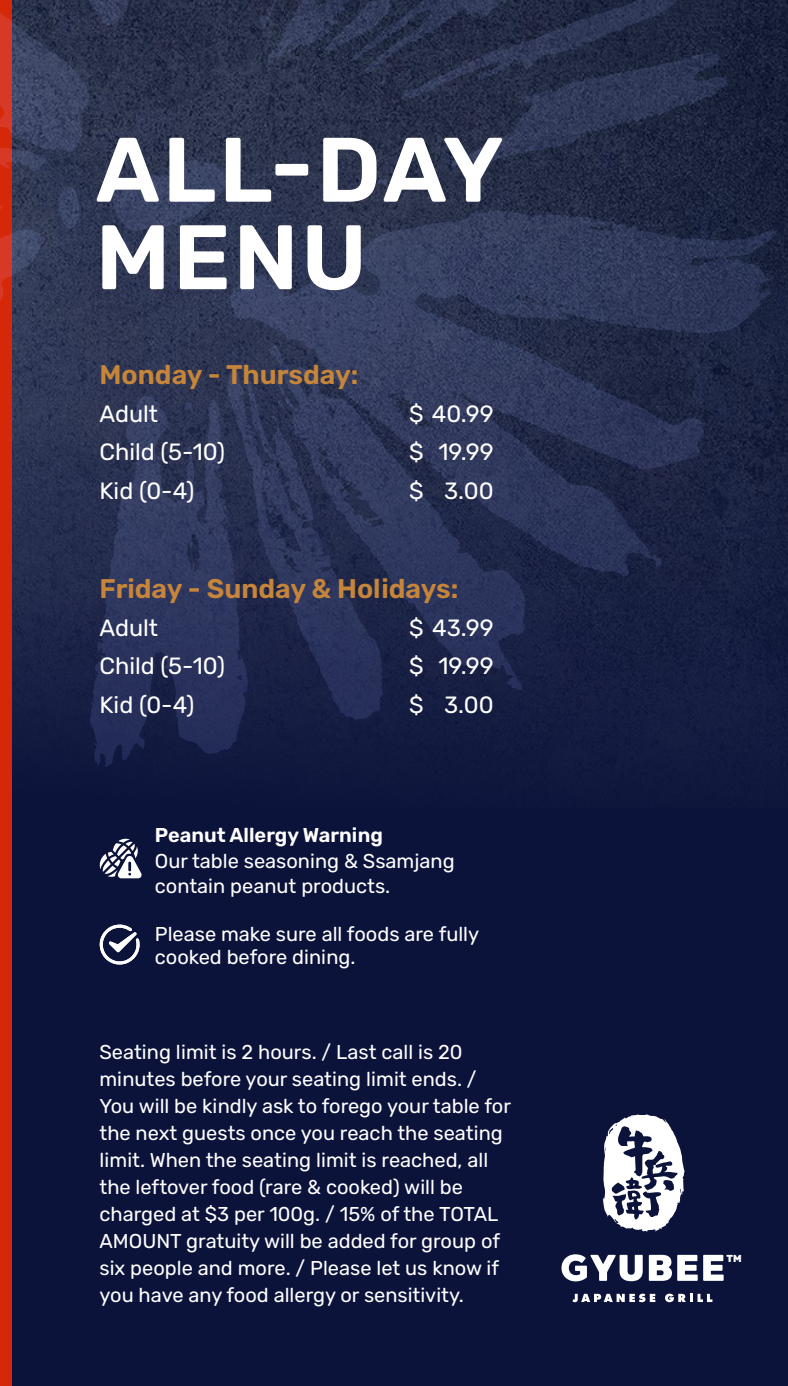
<style>
.page{position:relative;width:788px;height:1386px;background:#fff}
.page>*{position:absolute;margin:0;border:0;box-sizing:border-box;transform-origin:0 0}
.t1{font:600 91.26px/87.4px "Rubik";letter-spacing:.03em;color:#fff}
.t2{font:600 26.95px "Rubik";color:#c68539}
.t3{font:23.45px/38.2px "Rubik";color:#fff}
.t4{font:20.04px/26.9px "Rubik";color:#fff}
.t5{font:600 20.04px "Rubik";color:#fff}
.t6{font:800 10.15px "Rubik";color:#fff}
</style>
<div class="page">
<div style="left:0;top:0;width:788px;height:1385px;background:#0c133b"></div>
<img style="left:12px;top:0;width:776px;height:758px">
<div style="left:0;top:0;width:12px;height:1385px;background:#d52808"></div>
<svg style="left:373px;top:178px;width:14px;height:9px"></svg>
<svg style="left:259px;top:0;width:469px;height:167px;background:#272f49"></svg>
<svg style="left:233px;top:209px;width:544px;height:367px"></svg>
<svg style="left:268px;top:345px;width:259px;height:345px;background:#2a3256"></svg>
<svg style="left:233px;top:371px;width:151px;height:349px"></svg>
<svg style="left:271px;top:511px;width:8px;height:4px"></svg>
<svg style="left:86px;top:391px;width:164px;height:376px;fill:#29315b"></svg>
<svg style="left:265px;top:370px;width:21px;height:54px"></svg>
<svg style="left:0;top:0;width:233px;height:503px;background:#383751"></svg>
<svg style="left:99px;top:838px;width:43px;height:40px"></svg>
<svg style="left:100px;top:924px;width:40px;height:40px"></svg>
<svg style="left:603px;top:1114px;width:81px;height:117px"></svg>
<svg style="left:572px;top:1293px;width:83px;height:8px"></svg>
<svg style="left:665px;top:1293px;width:47px;height:8px"></svg>
<svg style="left:561px;top:1254px;width:81px;height:27px"></svg>
<svg style="left:648px;top:1254px;width:49px;height:26px"></svg>
<svg style="left:703px;top:1254px;width:20px;height:26px"></svg>
<h1 class="t1" style="left:96px;top:129px;width:410px">ALL-DAY<br>MENU</h1>
<h2 class="t2" style="left:99px;top:359px;width:260px">Monday - Thursday:</h2>
<p class="t3" style="left:99px;top:395px;width:127px">Adult<br>Child (5-10)<br>Kid (0-4)</p>
<p class="t3" style="left:409px;top:395px;width:86px;text-align:justify">$ 40.99 $ 19.99 $ 3.00</p>
<h2 class="t2" style="left:99px;top:573px;width:360px">Friday - Sunday &amp; Holidays:</h2>
<p class="t3" style="left:99px;top:609px;width:127px">Adult<br>Child (5-10)<br>Kid (0-4)</p>
<p class="t3" style="left:409px;top:609px;width:86px;text-align:justify">$ 43.99 $ 19.99 $ 3.00</p>
<p class="t5" style="left:155px;top:823px;width:230px">Peanut Allergy Warning</p>
<p class="t4" style="left:155px;top:848px;width:301px;line-height:25.6px">Our table seasoning &amp; Ssamjang contain peanut products.</p>
<p class="t4" style="left:155px;top:923px;width:326px;line-height:22.6px">Please make sure all foods are fully cooked before dining.</p>
<p class="t4" style="left:99px;top:1039px;width:413px">Seating limit is 2 hours. / Last call is 20 minutes before your seating limit ends. / You will be kindly ask to forego your table for the next guests once you reach the seating limit. When the seating limit is reached, all the leftover food (rare &amp; cooked) will be charged at $3 per 100g. / 15% of the TOTAL AMOUNT gratuity will be added for group of six people and more. / Please let us know if you have any food allergy or sensitivity.</p>
<p class="t6" style="left:726px;top:1252px;width:17px">TM</p>
</div>
